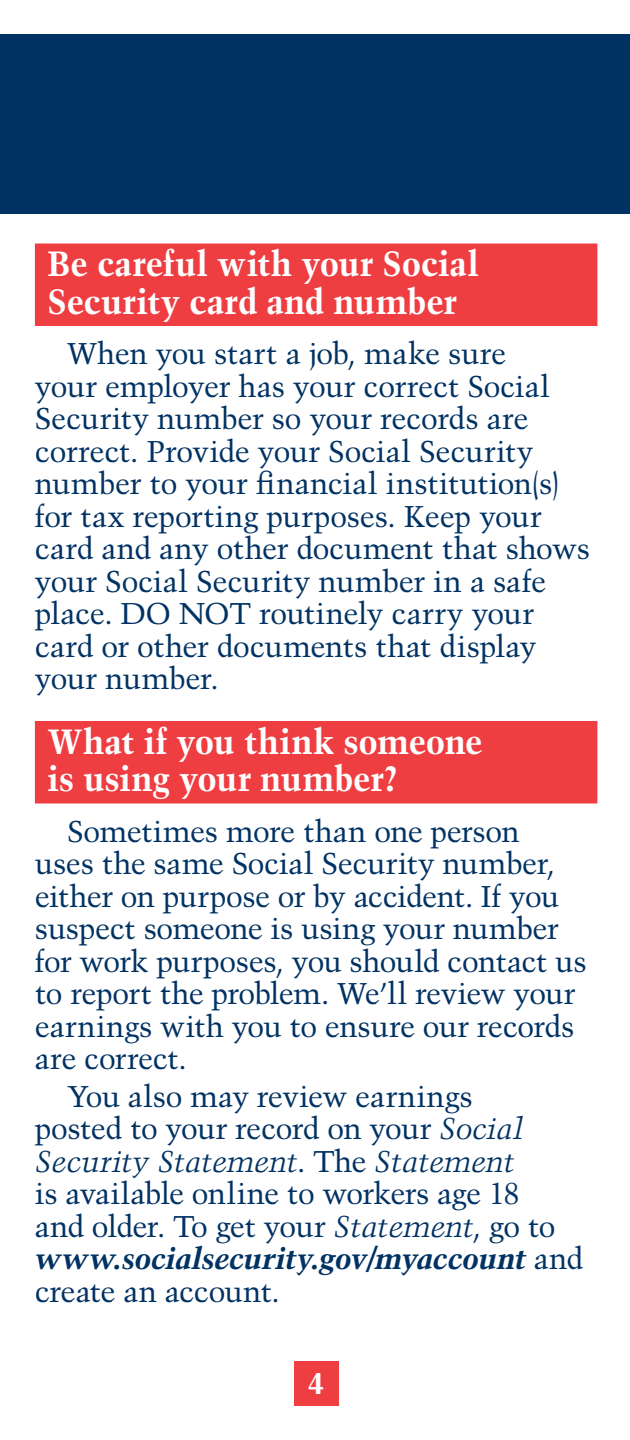
<style>
.page{position:relative;width:630px;height:1440px;background:#fff}
.page>*{position:absolute;margin:0;border:0;box-sizing:border-box;transform-origin:0 0}
.H1-2{font:700 35px/37.5px "Trump Mediaeval";letter-spacing:-.005em;color:#fff}
.Paragraph{font:30px/32.5px "Trump Mediaeval";letter-spacing:-.015em;color:#003263}
.t1{font:700 30px "Trump Mediaeval";color:#fff}
.s1{font-style:italic}
.s2{font-weight:700;font-style:italic}
</style>
<div class="page">
<div style="left:0;top:34px;width:630px;height:180px;background:#003263"></div>
<div style="left:294px;top:1361px;width:45px;height:45px;background:#ef3e42"></div>
<div style="left:35px;top:243px;width:562px;height:83px;background:#ef3e42"></div>
<div style="left:35px;top:721px;width:562px;height:82px;background:#ef3e42"></div>
<h1 class="H1-2" style="left:48px;top:244px;width:433px">Be careful with your Social<br>Security card and number</h1>
<p class="Paragraph" style="left:35px;top:337px;width:557px;text-indent:32px">When you start a job, make sure<br>your employer has your correct Social Security number so your records are correct. Provide your Social Security number to your financial institution(s) for tax reporting purposes. Keep your card and any other document that shows your Social Security number in a safe place. DO NOT routinely carry your card or other documents that display your number.</p>
<h1 class="H1-2" style="left:48px;top:722px;width:437px">What if you think someone is using your number?</h1>
<p class="Paragraph" style="left:35px;top:814px;width:553px;text-indent:32px">Sometimes more than one person<br>uses the same Social Security number, either on purpose or by accident. If you suspect someone is using your number for work purposes, you should contact us to report the problem. We’ll review your earnings with you to ensure our records are correct.</p>
<p class="Paragraph" style="left:35px;top:1080px;width:550px;text-indent:32px">You also may review earnings<br>posted to your record on your <span class="s1">Social Security Statement</span>. The <span class="s1">Statement<br></span>is available online to workers age 18<br>and older. To get your <span class="s1">Statement</span>, go to <span class="s2">www.socialsecurity.gov/myaccount</span> and create an account.</p>
<p class="t1" style="left:308px;top:1365px;width:18px">4</p>
</div>
